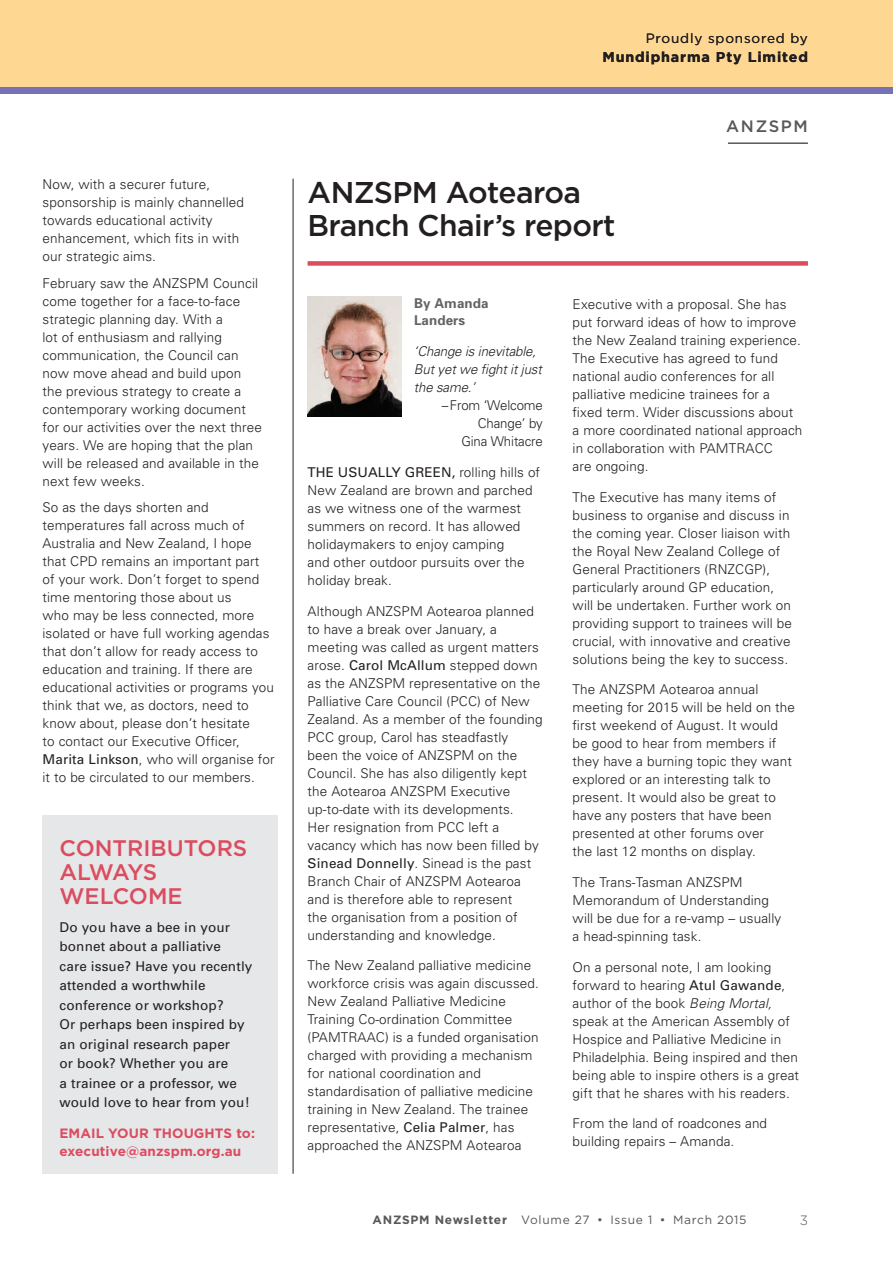
<style>
.page{position:relative;width:893px;height:1263px;background:#fff}
.page>*{position:absolute;margin:0;border:0;box-sizing:border-box;transform-origin:0 0}
.t1{font:500 30px/33px "Gotham";letter-spacing:-.02em;color:#231f20}
.t2{font:500 22.5px/24px "Gotham";color:#db4c5f}
.t3{font:500 16.5px "Gotham";letter-spacing:.1em;color:#57585a}
.t4{font:700 14.25px "Gotham";letter-spacing:.06em;color:#231f20}
.t5{font:300 13.5px/18px "Univers";letter-spacing:.01em;color:#231f20}
.t6{font:13.5px/19.5px "Univers";letter-spacing:.01em;color:#231f20}
.t7{font:italic 300 13.5px/18px "Univers";letter-spacing:-.01em;color:#231f20}
.t8{font:700 13.5px/18px "Gotham";letter-spacing:.005em;color:#db4c5f}
.t9{font:300 13.5px/18px "Univers";letter-spacing:-.01em;color:#231f20;text-align:right}
.t10{font:13.5px "Gotham";letter-spacing:.06em;color:#231f20}
.t11{font:700 13.5px/17.2px "Univers";letter-spacing:.01em;color:#636366}
.t12{font:300 13.5px "Gotham";color:#57585a}
.t13{font:12px "Gotham";letter-spacing:.06em;color:#57585a}
.s1{font-weight:400}
.s2{font-style:italic}
.s3{font-weight:700}
</style>
<div class="page">
<div style="left:0;top:0;width:893px;height:88px;background:#fed893"></div>
<div style="left:0;top:87px;width:893px;height:7px;background:#7672b5"></div>
<hr style="left:728px;top:142px;width:80px;height:2px;background:#57585a">
<div style="left:308px;top:261px;width:500px;height:5px;background:#db4c5f"></div>
<img style="left:308px;top:297px;width:93px;height:120px">
<hr style="left:293px;top:179px;width:1px;height:995px;background:#231f20">
<div style="left:43px;top:815px;width:235px;height:359px;background:#e6e7e9"></div>
<p class="t5" style="left:43px;top:176px;width:203px">Now, with a securer future, sponsorship is mainly channelled towards educational activity enhancement, which fits in with our strategic aims.</p>
<p class="t5" style="left:43px;top:274px;width:221px">February saw the ANZSPM Council come together for a face-to-face strategic planning day. With a<br>lot of enthusiasm and rallying communication, the Council can now move ahead and build upon the previous strategy to create a contemporary working document for our activities over the next three years. We are hoping that the plan will be released and available in the next few weeks.</p>
<p class="t5" style="left:43px;top:498px;width:234px">So as the days shorten and temperatures fall across much of Australia and New Zealand, I hope that CPD remains an important part of your work. Don’t forget to spend time mentoring those about us<br>who may be less connected, more isolated or have full working agendas that don’t allow for ready access to education and training. If there are educational activities or programs you think that we, as doctors, need to know about, please don’t hesitate<br>to contact our Executive Officer, <span class="s1">Marita Linkson</span>, who will organise for it to be circulated to our members.</p>
<h2 class="t2" style="left:60px;top:835px;width:189px">CONTRIBUTORS<br>ALWAYS<br>WELCOME</h2>
<p class="t6" style="left:60px;top:917px;width:194px">Do you have a bee in your bonnet about a palliative<br>care issue? Have you recently attended a worthwhile conference or workshop?<br>Or perhaps been inspired by an original research paper<br>or book? Whether you are<br>a trainee or a professor, we would love to hear from you!</p>
<p class="t8" style="left:60px;top:1124px;width:197px">EMAIL YOUR THOUGHTS to: executive@anzspm.org.au</p>
<p class="t10" style="left:646px;top:30px;width:164px">Proudly sponsored by</p>
<p class="t4" style="left:602px;top:48px;width:207px">Mundipharma Pty Limited</p>
<h1 class="t1" style="left:308px;top:175px;width:309px">ANZSPM Aotearoa<br>Branch Chair’s report</h1>
<p class="t3" style="left:726px;top:115px;width:83px">ANZSPM</p>
<p class="t11" style="left:414px;top:295px;width:76px">By Amanda<br>Landers</p>
<p class="t7" style="left:414px;top:342px;width:129px">‘Change is inevitable,<br>But yet we fight it just the same.’</p>
<p class="t9" style="left:442px;top:396px;width:103px">–From ‘Welcome<br>Change’ by<br>Gina Whitacre</p>
<p class="t5" style="left:308px;top:463px;width:234px"><span class="s1">THE USUALLY GREEN,</span> rolling hills of<br>New Zealand are brown and parched as we witness one of the warmest summers on record. It has allowed holidaymakers to enjoy camping<br>and other outdoor pursuits over the holiday break.</p>
<p class="t5" style="left:308px;top:602px;width:237px">Although ANZSPM Aotearoa planned to have a break over January, a meeting was called as urgent matters arose. <span class="s1">Carol McAllum</span> stepped down as the ANZSPM representative on the Palliative Care Council (PCC) of New Zealand. As a member of the founding PCC group, Carol has steadfastly<br>been the voice of ANZSPM on the Council. She has also diligently kept the Aotearoa ANZSPM Executive up-to-date with its developments.<br>Her resignation from PCC left a vacancy which has now been filled by <span class="s1">Sinead Donnelly</span>. Sinead is the past Branch Chair of ANZSPM Aotearoa and is therefore able to represent<br>the organisation from a position of understanding and knowledge.</p>
<p class="t5" style="left:308px;top:957px;width:233px">The New Zealand palliative medicine workforce crisis was again discussed.<br>New Zealand Palliative Medicine Training Co-ordination Committee (PAMTRAAC) is a funded organisation charged with providing a mechanism for national coordination and standardisation of palliative medicine training in New Zealand. The trainee representative, <span class="s1">Celia Palmer</span>, has approached the ANZSPM Aotearoa</p>
<p class="t5" style="left:573px;top:295px;width:231px">Executive with a proposal. She has put forward ideas of how to improve the New Zealand training experience.<br>The Executive has agreed to fund national audio conferences for all palliative medicine trainees for a fixed term. Wider discussions about a more coordinated national approach in collaboration with PAMTRACC<br>are ongoing.</p>
<p class="t5" style="left:573px;top:488px;width:221px">The Executive has many items of business to organise and discuss in the coming year. Closer liaison with the Royal New Zealand College of General Practitioners (RNZCGP), particularly around GP education, will be undertaken. Further work on providing support to trainees will be crucial, with innovative and creative solutions being the key to success.</p>
<p class="t5" style="left:573px;top:680px;width:224px">The ANZSPM Aotearoa annual meeting for 2015 will be held on the first weekend of August. It would be good to hear from members if they have a burning topic they want explored or an interesting talk to present. It would also be great to have any posters that have been presented at other forums over<br>the last 12 months on display.</p>
<p class="t5" style="left:573px;top:873px;width:210px">The Trans-Tasman ANZSPM<br>Memorandum of Understanding will be due for a re-vamp – usually a head-spinning task.</p>
<p class="t5" style="left:573px;top:958px;width:228px">On a personal note, I am looking forward to hearing <span class="s1">Atul Gawande</span>, author of the book <span class="s2">Being Mortal, </span>speak at the American Assembly of Hospice and Palliative Medicine in Philadelphia. Being inspired and then being able to inspire others is a great gift that he shares with his readers.</p>
<p class="t5" style="left:573px;top:1115px;width:196px">From the land of roadcones and building repairs – Amanda.</p>
<p class="t13" style="left:373px;top:1211px;width:376px"><span class="s3">ANZSPM Newsletter</span> Volume 27 • Issue 1 • March 2015</p>
<p class="t12" style="left:800px;top:1211px;width:10px">3</p>
</div>
